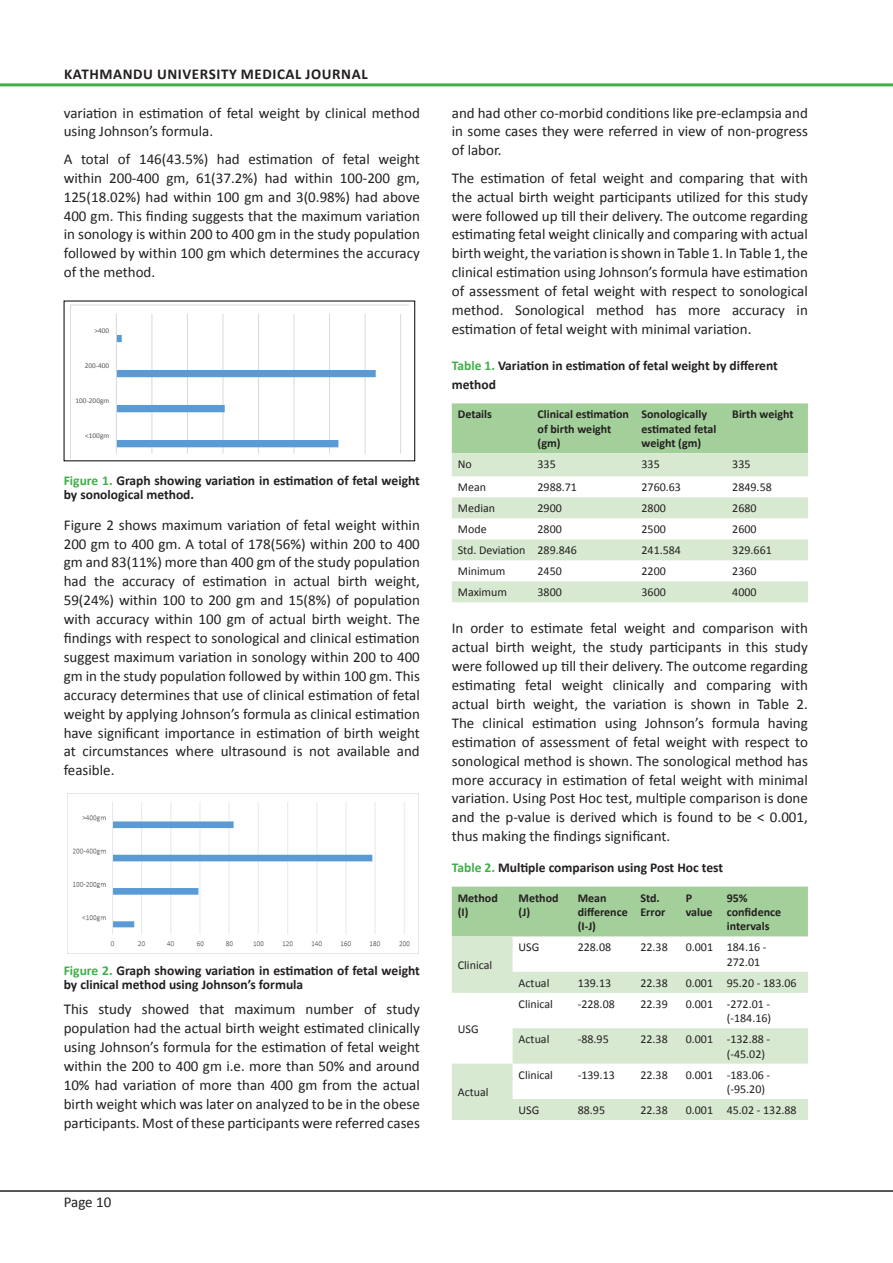
<style>
.page{position:relative;width:893px;height:1263px;background:#fff}
.page>*{position:absolute;margin:0;border:0;box-sizing:border-box;transform-origin:0 0}
.Normal_Text{font:15px/18.9px "Calibri";color:#231f20;text-align:justify}
.t1{font:700 15px "Calibri";letter-spacing:.04em;color:#231f20}
.Table_Figure_Legend{font:700 13.5px/13.5px "Calibri";color:#231f20}
.Table_Text{font:12px/14.4px "Calibri";color:#231f20}
.Table_Text-2{font:700 12px/14.4px "Calibri";color:#231f20}
.t2{font:7.35px "Calibri";color:#595959}
.s1{color:#40ae49}
</style>
<div class="page">
<hr style="left:0;top:1190px;width:893px;height:2px;background:#231f20">
<hr style="left:0;top:83px;width:893px;height:3px;background:#40ae49">
<svg style="left:71px;top:305px;width:338px;height:149px"></svg>
<img style="left:67px;top:793px;width:351px;height:161px">
<div style="left:452px;top:403px;width:356px;height:50px;background:#a3cf9a"></div>
<svg style="left:452px;top:453px;width:356px;height:149px;fill:#d8e9d2"></svg>
<div style="left:452px;top:887px;width:356px;height:49px;background:#a3cf9a"></div>
<svg style="left:452px;top:936px;width:356px;height:184px"></svg>
<p class="t1" style="left:64px;top:64px;width:305px">KATHMANDU UNIVERSITY MEDICAL JOURNAL</p>
<p class="Normal_Text" style="left:64px;top:103px;width:358px">variation in estimation of fetal weight by clinical method using Johnson’s formula.</p>
<p class="Normal_Text" style="left:64px;top:149px;width:358px">A total of 146(43.5%) had estimation of fetal weight within 200-400 gm, 61(37.2%) had within 100-200 gm, 125(18.02%) had within 100 gm and 3(0.98%) had above 400 gm. This finding suggests that the maximum variation in sonology is within 200 to 400 gm in the study population followed by within 100 gm which determines the accuracy of the method.</p>
<p class="t2" style="left:95px;top:326px;width:16px">&gt;400</p>
<p class="t2" style="left:85px;top:361px;width:26px">200-400</p>
<p class="t2" style="left:76px;top:396px;width:35px">100-200gm</p>
<p class="t2" style="left:85px;top:431px;width:26px">&lt;100gm</p>
<p class="Table_Figure_Legend" style="left:64px;top:474px;width:358px"><span class="s1">Figure 1.</span> Graph showing variation in estimation of fetal weight by sonological method.</p>
<p class="Normal_Text" style="left:64px;top:515px;width:358px">Figure 2 shows maximum variation of fetal weight within 200 gm to 400 gm. A total of 178(56%) within 200 to 400 gm and 83(11%) more than 400 gm of the study population had the accuracy of estimation in actual birth weight, 59(24%) within 100 to 200 gm and 15(8%) of population with accuracy within 100 gm of actual birth weight. The findings with respect to sonological and clinical estimation suggest maximum variation in sonology within 200 to 400 gm in the study population followed by within 100 gm. This accuracy determines that use of clinical estimation of fetal weight by applying Johnson’s formula as clinical estimation have significant importance in estimation of birth weight at circumstances where ultrasound is not available and feasible.</p>
<p class="Table_Figure_Legend" style="left:64px;top:964px;width:358px"><span class="s1">Figure 2.</span> Graph showing variation in estimation of fetal weight by clinical method using Johnson’s formula</p>
<p class="Normal_Text" style="left:64px;top:1000px;width:358px">This study showed that maximum number of study population had the actual birth weight estimated clinically using Johnson’s formula for the estimation of fetal weight within the 200 to 400 gm i.e. more than 50% and around 10% had variation of more than 400 gm from the actual birth weight which was later on analyzed to be in the obese participants. Most of these participants were referred cases</p>
<p class="Normal_Text" style="left:64px;top:1193px;width:49px">Page 10</p>
<p class="Normal_Text" style="left:452px;top:103px;width:358px">and had other co-morbid conditions like pre-eclampsia and in some cases they were referred in view of non-progress of labor.</p>
<p class="Normal_Text" style="left:452px;top:168px;width:358px">The estimation of fetal weight and comparing that with the actual birth weight participants utilized for this study were followed up till their delivery. The outcome regarding estimating fetal weight clinically and comparing with actual birth weight, the variation is shown in Table 1. In Table 1, the clinical estimation using Johnson’s formula have estimation of assessment of fetal weight with respect to sonological method. Sonological method has more accuracy in estimation of fetal weight with minimal variation.</p>
<p class="Table_Figure_Legend" style="left:452px;top:356px;width:328px;line-height:18.8px"><span class="s1">Table 1.</span> Variation in estimation of fetal weight by different method</p>
<p class="Table_Text-2" style="left:458px;top:407px;width:36px">Details</p>
<p class="Table_Text-2" style="left:537px;top:407px;width:93px">Clinical estimation of birth weight (gm)</p>
<p class="Table_Text-2" style="left:641px;top:407px;width:76px">Sonologically estimated fetal weight (gm)</p>
<p class="Table_Text-2" style="left:732px;top:407px;width:63px">Birth weight</p>
<p class="Table_Text" style="left:458px;top:457px;width:16px">No</p>
<p class="Table_Text" style="left:537px;top:457px;width:20px">335</p>
<p class="Table_Text" style="left:641px;top:457px;width:20px">335</p>
<p class="Table_Text" style="left:732px;top:457px;width:20px">335</p>
<p class="Table_Text" style="left:458px;top:480px;width:30px">Mean</p>
<p class="Table_Text" style="left:537px;top:480px;width:41px">2988.71</p>
<p class="Table_Text" style="left:641px;top:480px;width:41px">2760.63</p>
<p class="Table_Text" style="left:732px;top:480px;width:41px">2849.58</p>
<p class="Table_Text" style="left:458px;top:501px;width:39px">Median</p>
<p class="Table_Text" style="left:537px;top:501px;width:26px">2900</p>
<p class="Table_Text" style="left:641px;top:501px;width:26px">2800</p>
<p class="Table_Text" style="left:732px;top:501px;width:26px">2680</p>
<p class="Table_Text" style="left:458px;top:522px;width:30px">Mode</p>
<p class="Table_Text" style="left:537px;top:522px;width:26px">2800</p>
<p class="Table_Text" style="left:641px;top:522px;width:26px">2500</p>
<p class="Table_Text" style="left:732px;top:522px;width:26px">2600</p>
<p class="Table_Text" style="left:458px;top:543px;width:69px">Std. Deviation</p>
<p class="Table_Text" style="left:537px;top:543px;width:41px">289.846</p>
<p class="Table_Text" style="left:641px;top:543px;width:41px">241.584</p>
<p class="Table_Text" style="left:732px;top:543px;width:41px">329.661</p>
<p class="Table_Text" style="left:458px;top:564px;width:49px">Minimum</p>
<p class="Table_Text" style="left:537px;top:564px;width:26px">2450</p>
<p class="Table_Text" style="left:641px;top:564px;width:26px">2200</p>
<p class="Table_Text" style="left:732px;top:564px;width:26px">2360</p>
<p class="Table_Text" style="left:458px;top:585px;width:51px">Maximum</p>
<p class="Table_Text" style="left:537px;top:585px;width:26px">3800</p>
<p class="Table_Text" style="left:641px;top:585px;width:26px">3600</p>
<p class="Table_Text" style="left:732px;top:585px;width:26px">4000</p>
<p class="Normal_Text" style="left:452px;top:619px;width:358px">In order to estimate fetal weight and comparison with actual birth weight, the study participants in this study were followed up till their delivery. The outcome regarding estimating fetal weight clinically and comparing with actual birth weight, the variation is shown in Table 2.<br>The clinical estimation using Johnson’s formula having estimation of assessment of fetal weight with respect to sonological method is shown. The sonological method has more accuracy in estimation of fetal weight with minimal variation. Using Post Hoc test, multiple comparison is done and the p-value is derived which is found to be &lt; 0.001, thus making the findings significant.</p>
<p class="Table_Figure_Legend" style="left:452px;top:861px;width:273px"><span class="s1">Table 2.</span> Multiple comparison using Post Hoc test</p>
<p class="Table_Text-2" style="left:458px;top:890px;width:41px">Method (I)</p>
<p class="Table_Text-2" style="left:519px;top:890px;width:41px">Method (J)</p>
<p class="Table_Text-2" style="left:578px;top:890px;width:52px">Mean difference (I-J)</p>
<p class="Table_Text-2" style="left:640px;top:890px;width:26px">Std.<br>Error</p>
<p class="Table_Text-2" style="left:686px;top:890px;width:28px">P value</p>
<p class="Table_Text-2" style="left:727px;top:890px;width:22px">95%</p>
<p class="Table_Text-2" style="left:727px;top:905px;width:56px">confidence intervals</p>
<p class="Table_Text" style="left:458px;top:958px;width:36px">Clinical</p>
<p class="Table_Text" style="left:458px;top:1021px;width:22px">USG</p>
<p class="Table_Text" style="left:458px;top:1085px;width:32px">Actual</p>
<p class="Table_Text" style="left:519px;top:940px;width:22px">USG</p>
<p class="Table_Text" style="left:578px;top:940px;width:35px">228.08</p>
<p class="Table_Text" style="left:640px;top:940px;width:29px">22.38</p>
<p class="Table_Text" style="left:686px;top:940px;width:29px">0.001</p>
<p class="Table_Text" style="left:727px;top:940px;width:41px">184.16 -<br>272.01</p>
<p class="Table_Text" style="left:519px;top:976px;width:32px">Actual</p>
<p class="Table_Text" style="left:578px;top:976px;width:35px">139.13</p>
<p class="Table_Text" style="left:640px;top:976px;width:29px">22.38</p>
<p class="Table_Text" style="left:686px;top:976px;width:29px">0.001</p>
<p class="Table_Text" style="left:727px;top:976px;width:71px">95.20 - 183.06</p>
<p class="Table_Text" style="left:519px;top:997px;width:36px">Clinical</p>
<p class="Table_Text" style="left:578px;top:997px;width:39px">-228.08</p>
<p class="Table_Text" style="left:640px;top:997px;width:29px">22.39</p>
<p class="Table_Text" style="left:686px;top:997px;width:29px">0.001</p>
<p class="Table_Text" style="left:727px;top:997px;width:46px">-272.01 - (-184.16)</p>
<p class="Table_Text" style="left:519px;top:1032px;width:32px">Actual</p>
<p class="Table_Text" style="left:578px;top:1032px;width:33px">-88.95</p>
<p class="Table_Text" style="left:640px;top:1032px;width:29px">22.38</p>
<p class="Table_Text" style="left:686px;top:1032px;width:29px">0.001</p>
<p class="Table_Text" style="left:727px;top:1032px;width:45px">-132.88 - (-45.02)</p>
<p class="Table_Text" style="left:519px;top:1067px;width:36px">Clinical</p>
<p class="Table_Text" style="left:578px;top:1067px;width:39px">-139.13</p>
<p class="Table_Text" style="left:640px;top:1067px;width:29px">22.38</p>
<p class="Table_Text" style="left:686px;top:1067px;width:29px">0.001</p>
<p class="Table_Text" style="left:727px;top:1067px;width:45px">-183.06 - (-95.20)</p>
<p class="Table_Text" style="left:519px;top:1103px;width:22px">USG</p>
<p class="Table_Text" style="left:578px;top:1103px;width:29px">88.95</p>
<p class="Table_Text" style="left:640px;top:1103px;width:29px">22.38</p>
<p class="Table_Text" style="left:686px;top:1103px;width:29px">0.001</p>
<p class="Table_Text" style="left:727px;top:1103px;width:71px">45.02 - 132.88</p>
</div>
